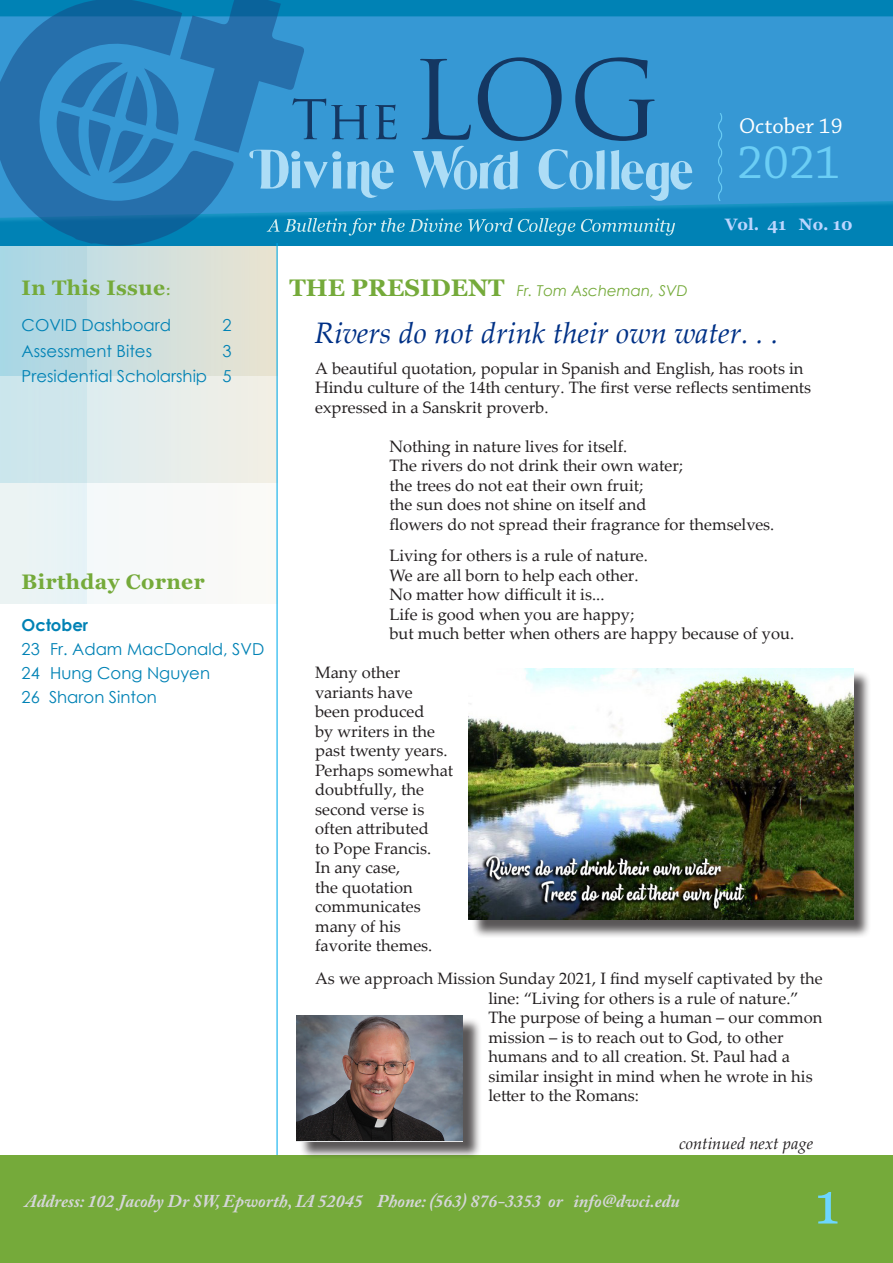
<style>
.page{position:relative;width:893px;height:1263px;background:#fff}
.page>*{position:absolute;margin:0;border:0;box-sizing:border-box;transform-origin:0 0}
.t1{font:58.5px "Georgia";color:#6cd6ff}
.cover_year{font:49.35px "Chaparral Pro";color:#6bcef5}
.cover_head1-blue{font:italic 29.7px "Palatino Linotype";color:#003186}
.cover_month{font:22.65px "Chaparral Pro";color:#fff}
.t2{font:700 21px "Georgia";letter-spacing:.02em;color:#75aa3a}
.t3{font:italic 700 18px "Adobe Caslon Pro";color:#d5d6d8}
.maintext{font:16.5px/19.5px "Palatino Linotype";color:#231f20}
.t4{font:16.5px "Century Gothic";color:#0082b5}
.maintext-2{font:italic 16.5px "Palatino Linotype";color:#231f20}
.t5{font:700 16.5px "Georgia";color:#bcd6ff}
.maintext-3{font:700 16.5px "Century Gothic";color:#0082b5}
.t6{font:italic 15px "Century Gothic";color:#75aa3a}
.s1{font-family:"Charlemagne Std";font-size:18px}
.s2{font-family:"Georgia";font-weight:700;font-style:normal;font-size:24px}
</style>
<div class="page">
<svg style="left:86px;top:246px;width:191px;height:357px"></svg>
<svg style="left:0;top:248px;width:86px;height:355px;background:#cce5eb"></svg>
<div style="left:0;top:0;width:893px;height:246px;background:#0082b5"></div>
<svg style="left:235px;top:16px;width:658px;height:200px;background:#3095d0"></svg>
<hr style="left:277px;top:243px;width:1px;height:918px;background:#00aced">
<div style="left:0;top:1155px;width:893px;height:108px;background:#75aa3a"></div>
<svg style="left:0;top:16px;width:235px;height:232px;fill:#266fab"></svg>
<svg style="left:267px;top:218px;width:408px;height:18px"></svg>
<svg style="left:50px;top:0;width:642px;height:203px;background:#338dc6"></svg>
<div style="left:299px;top:1017px;width:183px;height:143px;background:#231f20;opacity:.75"></div>
<img style="left:296px;top:1015px;width:167px;height:125px">
<div style="left:471px;top:670px;width:401px;height:268px;background:#231f20;opacity:.75"></div>
<img style="left:469px;top:668px;width:384px;height:252px">
<svg style="left:716px;top:112px;width:8px;height:90px"></svg>
<p class="t2" style="left:22px;top:274px;width:151px">In This Issue<span class="s1">:</span></p>
<p class="t6" style="left:289px;top:281px;width:400px"><span class="s2">THE PRESIDENT</span> Fr. Tom Ascheman, SVD</p>
<p class="cover_month" style="left:739px;top:114px;width:105px">October 19</p>
<p class="cover_year" style="left:737px;top:135px;width:105px">2021</p>
<p class="t5" style="left:725px;top:214px;width:129px">Vol. 41 No. 10</p>
<p class="t4" style="left:22px;top:314px;width:151px">COVID Dashboard</p>
<p class="t4" style="left:222px;top:314px;width:11px">2</p>
<p class="t4" style="left:22px;top:339px;width:132px">Assessment Bites</p>
<p class="t4" style="left:222px;top:339px;width:11px">3</p>
<p class="t4" style="left:22px;top:365px;width:211px">Presidential Scholarship 5</p>
<p class="t2" style="left:22px;top:568px;width:185px">Birthday Corner</p>
<p class="maintext-3" style="left:22px;top:613px;width:68px">October</p>
<p class="t4" style="left:22px;top:638px;width:244px">23 Fr. Adam MacDonald, SVD</p>
<p class="t4" style="left:22px;top:662px;width:190px">24 Hung Cong Nguyen</p>
<p class="t4" style="left:22px;top:686px;width:137px">26 Sharon Sinton</p>
<p class="cover_head1-blue" style="left:315px;top:312px;width:465px">Rivers do not drink their own water. . .</p>
<p class="maintext" style="left:315px;top:357px;width:498px">A beautiful quotation, popular in Spanish and English, has roots in<br>Hindu culture of the 14th century. The first verse reflects sentiments expressed in a Sanskrit proverb.</p>
<p class="maintext" style="left:389px;top:435px;width:239px">Nothing in nature lives for itself.</p>
<p class="maintext" style="left:389px;top:455px;width:295px">The rivers do not drink their own water;</p>
<p class="maintext" style="left:389px;top:474px;width:255px">the trees do not eat their own fruit;</p>
<p class="maintext" style="left:389px;top:494px;width:259px">the sun does not shine on itself and</p>
<p class="maintext" style="left:389px;top:513px;width:387px">flowers do not spread their fragrance for themselves.</p>
<p class="maintext" style="left:389px;top:545px;width:260px">Living for others is a rule of nature.</p>
<p class="maintext" style="left:389px;top:564px;width:251px">We are all born to help each other.</p>
<p class="maintext" style="left:389px;top:584px;width:217px">No matter how difficult it is...</p>
<p class="maintext" style="left:389px;top:603px;width:246px">Life is good when you are happy;</p>
<p class="maintext" style="left:389px;top:623px;width:406px">but much better when others are happy because of you.</p>
<p class="maintext" style="left:315px;top:662px;width:140px">Many other variants have<br>been produced<br>by writers in the past twenty years.<br>Perhaps somewhat doubtfully, the second verse is often attributed<br>to Pope Francis.<br>In any case,<br>the quotation communicates many of his favorite themes.</p>
<p class="maintext" style="left:488px;top:968px;width:336px;text-indent:-173px">As we approach Mission Sunday 2021, I find myself captivated by the line: “Living for others is a rule of nature.” The purpose of being a human – our common mission – is to reach out to God, to other humans and to all creation. St. Paul had a similar insight in mind when he wrote in his letter to the Romans:</p>
<p class="maintext-2" style="left:679px;top:1132px;width:136px">continued next page</p>
<p class="t3" style="left:25px;top:1190px;width:657px">Address: 102 Jacoby Dr SW, Epworth, IA 52045 Phone: (563) 876-3353 or info@dwci.edu</p>
<h1 class="t1" style="left:814px;top:1168px;width:27px">1</h1>
</div>
